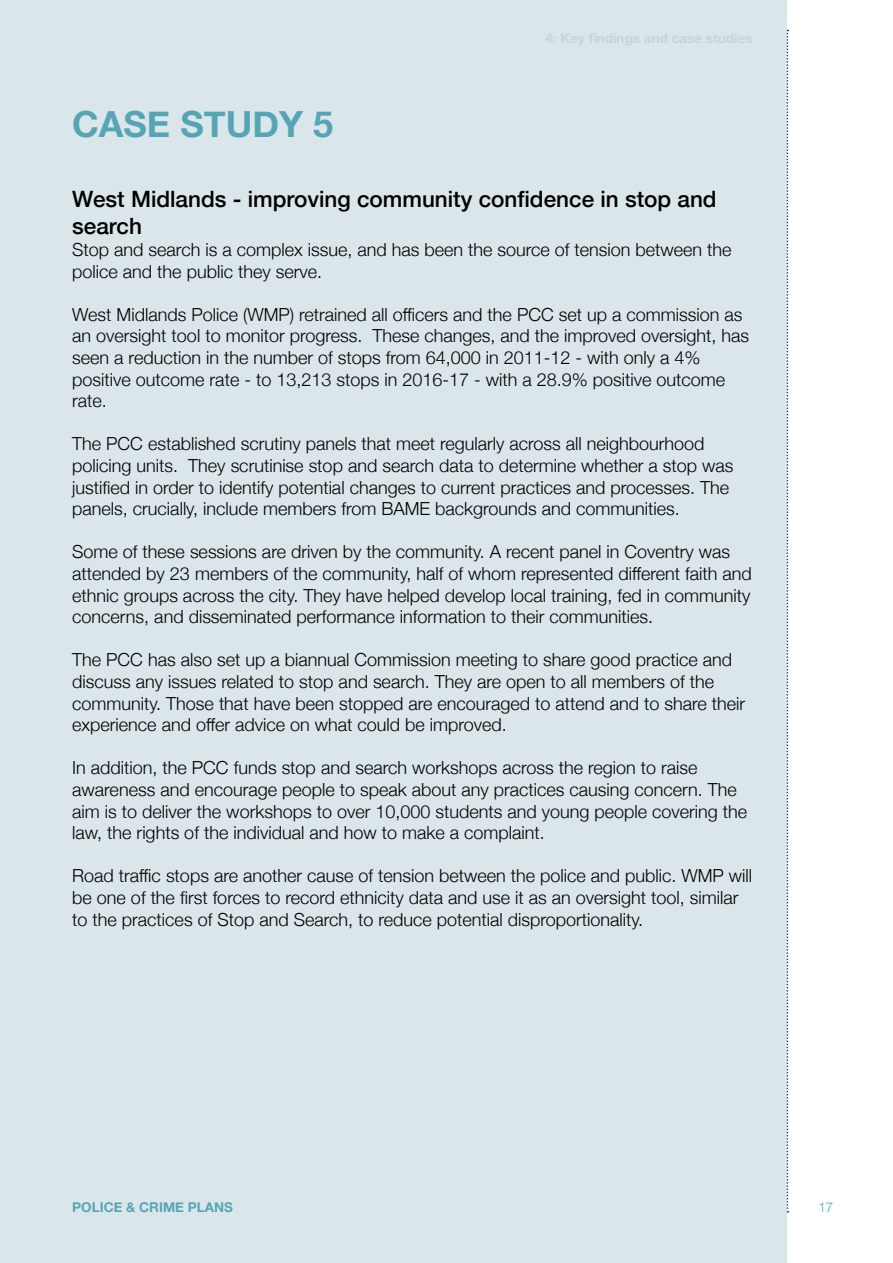
<style>
.page{position:relative;width:893px;height:1263px;background:#fff}
.page>*{position:absolute;margin:0;border:0;box-sizing:border-box;transform-origin:0 0}
.t1{font:700 36px "Helvetica Neue";color:#56a5b5}
.t2{font:500 22.5px/27px "Helvetica Neue";color:#000}
.t3{font:300 18px/21.6px "Helvetica Neue";color:#000}
.t4{font:700 13.5px "Helvetica Neue";color:#c3d7dc}
.t5{font:700 13.5px "Helvetica Neue";color:#56a5b5}
.t6{font:300 13.5px "Helvetica Neue";color:#56a5b5}
</style>
<div class="page">
<div style="left:0;top:0;width:787px;height:1263px;background:#dae6ea"></div>
<svg style="left:787px;top:30px;width:1px;height:1182px"></svg>
<h1 class="t1" style="left:72px;top:96px;width:52px">CASE</h1>
<h1 class="t1" style="left:180px;top:96px;width:154px">STUDY 5</h1>
<p class="t4" style="left:545px;top:27px;width:209px">4: Key findings and case studies</p>
<p class="t2" style="left:72px;top:184px;width:646px">West Midlands - improving community confidence in stop and search</p>
<p class="t3" style="left:72px;top:237px;width:661px">Stop and search is a complex issue, and has been the source of tension between the police and the public they serve.</p>
<p class="t3" style="left:72px;top:302px;width:678px">West Midlands Police (WMP) retrained all officers and the PCC set up a commission as an oversight tool to monitor progress. These changes, and the improved oversight, has seen a reduction in the number of stops from 64,000 in 2011-12 - with only a 4% positive outcome rate - to 13,213 stops in 2016-17 - with a 28.9% positive outcome rate.</p>
<p class="t3" style="left:72px;top:432px;width:663px">The PCC established scrutiny panels that meet regularly across all neighbourhood policing units. They scrutinise stop and search data to determine whether a stop was justified in order to identify potential changes to current practices and processes. The panels, crucially, include members from BAME backgrounds and communities.</p>
<p class="t3" style="left:72px;top:540px;width:681px">Some of these sessions are driven by the community. A recent panel in Coventry was attended by 23 members of the community, half of whom represented different faith and ethnic groups across the city. They have helped develop local training, fed in community concerns, and disseminated performance information to their communities.</p>
<p class="t3" style="left:72px;top:648px;width:674px">The PCC has also set up a biannual Commission meeting to share good practice and discuss any issues related to stop and search. They are open to all members of the community. Those that have been stopped are encouraged to attend and to share their experience and offer advice on what could be improved.</p>
<p class="t3" style="left:72px;top:756px;width:676px">In addition, the PCC funds stop and search workshops across the region to raise awareness and encourage people to speak about any practices causing concern. The aim is to deliver the workshops to over 10,000 students and young people covering the law, the rights of the individual and how to make a complaint.</p>
<p class="t3" style="left:72px;top:864px;width:681px">Road traffic stops are another cause of tension between the police and public. WMP will be one of the first forces to record ethnicity data and use it as an oversight tool, similar to the practices of Stop and Search, to reduce potential disproportionality.</p>
<p class="t5" style="left:72px;top:1196px;width:162px">Police &amp; crime plans</p>
<p class="t6" style="left:818px;top:1196px;width:17px">17</p>
</div>
